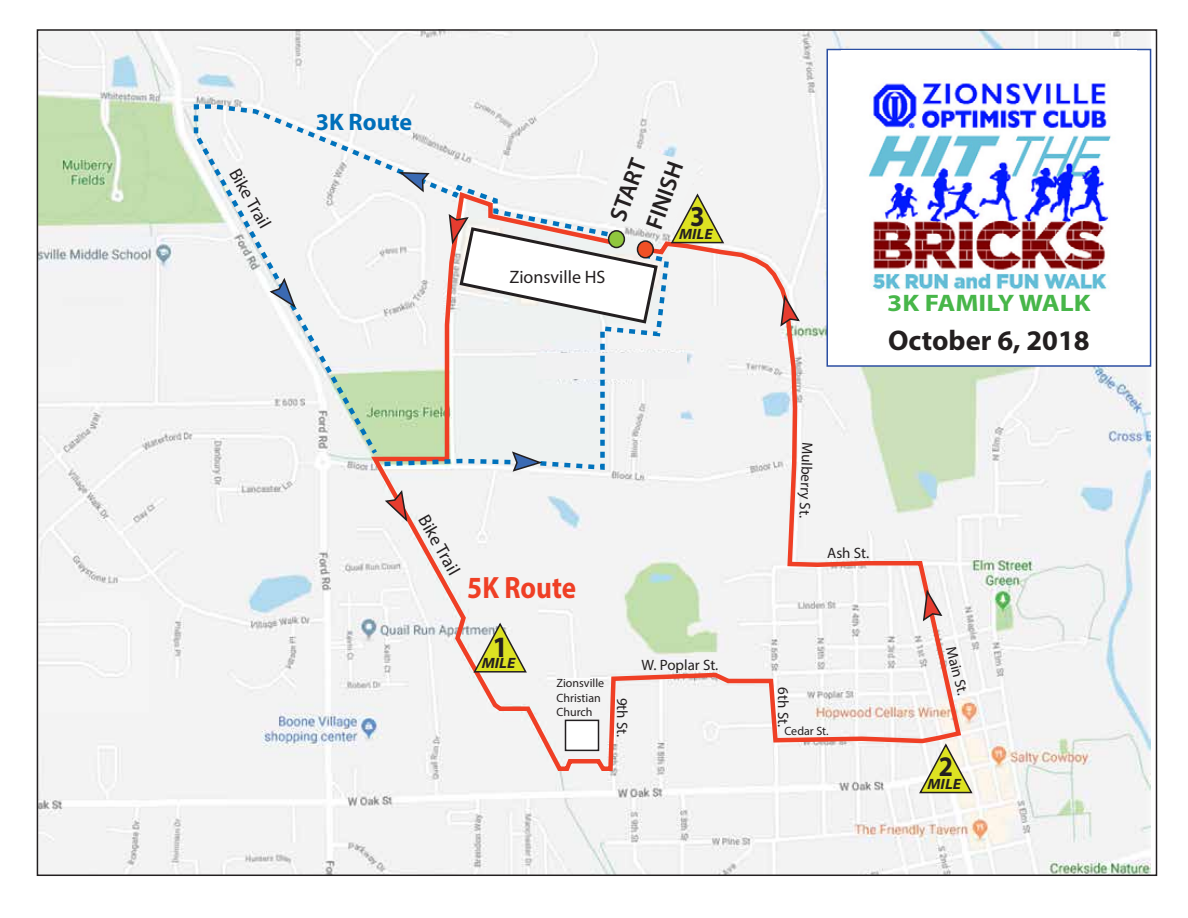
<style>
.page{position:relative;width:1188px;height:918px;background:#fff}
.page>*{position:absolute;margin:0;border:0;box-sizing:border-box;transform-origin:0 0}
.t1{font:700 30.9px "Myriad Pro";color:#ef3f25;scale:.88 1}
.t2{font:700 28.95px "Myriad Pro";color:#231f20;scale:.91 1}
.t3{font:700 28.5px "Myriad Pro";color:#231f20}
.t4{font:700 28.5px "Myriad Pro";color:#231f20;scale:.9 1}
.t5{font:700 24px "Myriad Pro";color:#47b649;scale:1.15 1}
.t6{font:600 24px "Myriad Pro";color:#231f20}
.t7{font:700 24px "Myriad Pro";color:#006fba}
.t8{font:18px "Myriad Pro";color:#231f20}
.t9{font:15px "Myriad Pro";letter-spacing:-.005em;color:#231f20}
.t10{font:italic 700 15px "Myriad Pro";color:#231f20;scale:1.07 1}
.t11{font:12px/14.4px "Myriad Pro";color:#231f20}
</style>
<div class="page">
<img style="left:40px;top:32px;width:1111px;height:841px">
<svg style="left:367px;top:189px;width:597px;height:584px"></svg>
<svg style="left:191px;top:325px;width:187px;height:129px"></svg>
<svg style="left:367px;top:444px;width:13px;height:15px"></svg>
<div style="left:537px;top:353px;width:150px;height:26px;background:#f1f1f2"></div>
<svg style="left:380px;top:325px;width:292px;height:147px"></svg>
<div style="left:565px;top:720px;width:34px;height:31px;background:#fff;border:2px solid #231f20"></div>
<svg style="left:472px;top:622px;width:56px;height:51px"></svg>
<svg style="left:918px;top:743px;width:56px;height:51px"></svg>
<svg style="left:511px;top:450px;width:34px;height:22px"></svg>
<svg style="left:191px;top:102px;width:534px;height:223px"></svg>
<svg style="left:384px;top:488px;width:24px;height:36px"></svg>
<svg style="left:922px;top:587px;width:21px;height:36px"></svg>
<svg style="left:779px;top:292px;width:22px;height:36px"></svg>
<div style="left:826px;top:49px;width:325px;height:318px;background:#fff;border:2px solid #2b4ea2"></div>
<img style="left:841px;top:50px;width:296px;height:241px">
<p class="t8" style="left:243px;top:164px;width:67px;rotate:60deg">Bike Trail</p>
<h3 class="t7" style="left:316px;top:106px;width:98px">3K Route</h3>
<h3 class="t6" style="left:603px;top:215px;width:66px;rotate:-70deg">START</h3>
<h3 class="t6" style="left:639px;top:223px;width:71px;rotate:-71deg">FINISH</h3>
<h2 class="t2" style="left:690px;top:197px;width:18px">3</h2>
<p class="t10" style="left:679px;top:224px;width:33px">MILE</p>
<p class="t8" style="left:509px;top:266px;width:97px">Zionsville HS</p>
<p class="t8" style="left:432px;top:511px;width:67px;rotate:60deg">Bike Trail</p>
<h1 class="t1" style="left:467px;top:568px;width:125px">5K Route</h1>
<p class="t10" style="left:482px;top:654px;width:33px">MILE<sup>1</sup></p>
<p class="t11" style="left:556px;top:676px;width:49px">Zionsville<br>Christian<br>Church</p>
<p class="t9" style="left:632px;top:698px;width:41px;rotate:90deg">9th St.</p>
<p class="t9" style="left:642px;top:656px;width:78px">W. Poplar St.</p>
<h3 class="t5" style="left:887px;top:287px;width:178px">3K FAMILY WALK</h3>
<h3 class="t3" style="left:888px;top:321px;width:203px">October 6, 2018</h3>
<p class="t9" style="left:817px;top:443px;width:77px;rotate:92deg">Mulberry St.</p>
<p class="t9" style="left:827px;top:544px;width:43px">Ash St.</p>
<p class="t9" style="left:792px;top:687px;width:41px;rotate:90deg">6th St.</p>
<p class="t11" style="left:784px;top:724px;width:46px">Cedar St.</p>
<p class="t9" style="left:959px;top:644px;width:51px;rotate:75deg">Main St.</p>
<h3 class="t4" style="left:939px;top:748px;width:17px">2</h3>
<p class="t10" style="left:927px;top:774px;width:33px">MILE</p>
</div>
